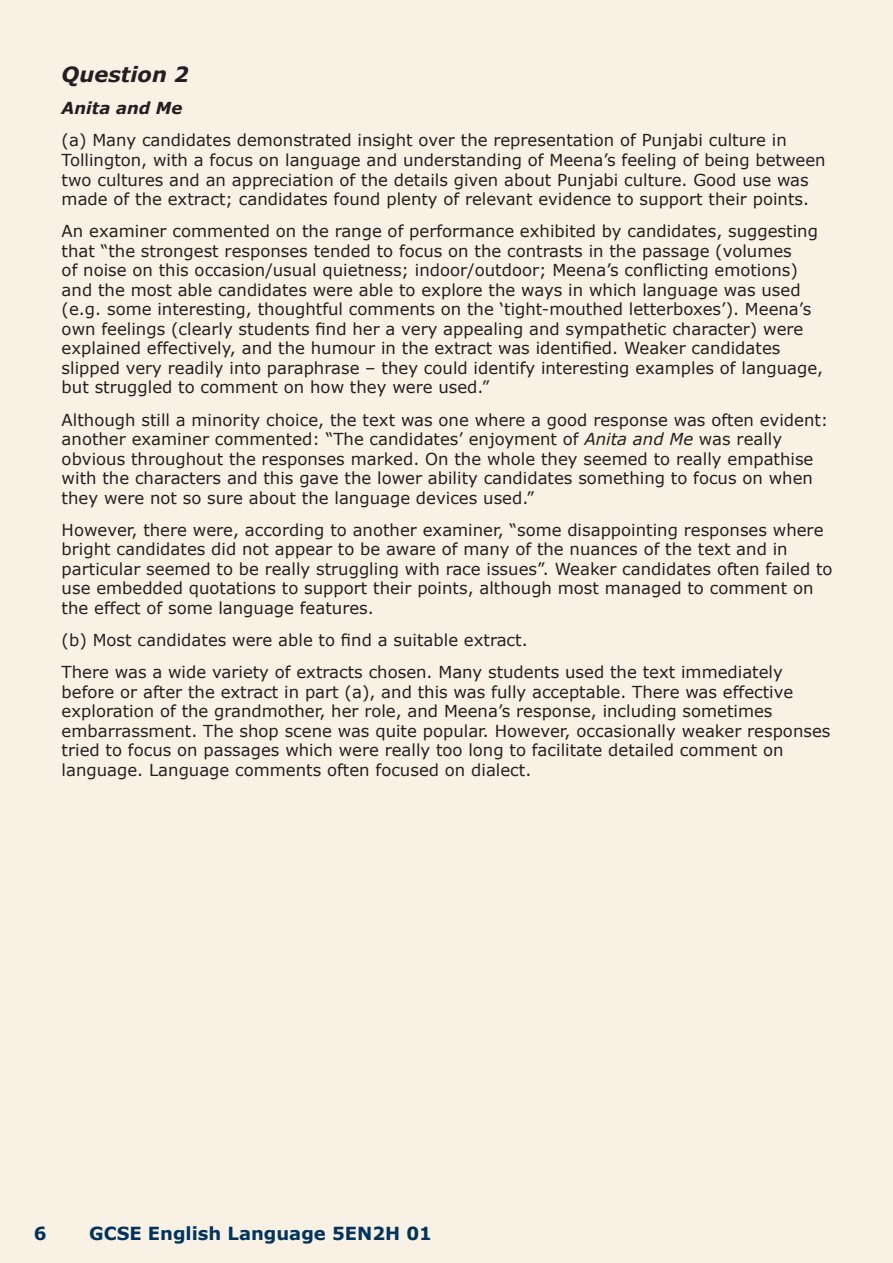
<style>
.page{position:relative;width:893px;height:1263px;background:#f9f2e4}
.page>*{position:absolute;margin:0;border:0;box-sizing:border-box;transform-origin:0 0}
.t1{font:italic 700 21px "Verdana";color:#231f20}
.t2{font:700 18px "Verdana";color:#00345e}
.t3{font:16.5px/19.5px "Verdana";color:#231f20}
.t4{font:italic 700 16.5px "Verdana";color:#231f20}
.s1{font-style:italic}
</style>
<div class="page">
<p class="t1" style="left:62px;top:61px;width:129px">Question 2</p>
<p class="t4" style="left:62px;top:98px;width:122px">Anita and Me</p>
<p class="t3" style="left:62px;top:130px;width:766px">(a) Many candidates demonstrated insight over the representation of Punjabi culture in Tollington, with a focus on language and understanding of Meena’s feeling of being between two cultures and an appreciation of the details given about Punjabi culture. Good use was made of the extract; candidates found plenty of relevant evidence to support their points.</p>
<p class="t3" style="left:62px;top:221px;width:763px">An examiner commented on the range of performance exhibited by candidates, suggesting that “the strongest responses tended to focus on the contrasts in the passage (volumes<br>of noise on this occasion/usual quietness; indoor/outdoor; Meena’s conflicting emotions) and the most able candidates were able to explore the ways in which language was used (e.g. some interesting, thoughtful comments on the ‘tight-mouthed letterboxes’). Meena’s own feelings (clearly students find her a very appealing and sympathetic character) were explained effectively, and the humour in the extract was identified. Weaker candidates slipped very readily into paraphrase – they could identify interesting examples of language, but struggled to comment on how they were used.”</p>
<p class="t3" style="left:62px;top:409px;width:768px">Although still a minority choice, the text was one where a good response was often evident: another examiner commented: “The candidates’ enjoyment of <span class="s1">Anita and Me</span> was really obvious throughout the responses marked. On the whole they seemed to really empathise with the characters and this gave the lower ability candidates something to focus on when they were not so sure about the language devices used.”</p>
<p class="t3" style="left:62px;top:520px;width:772px">However, there were, according to another examiner, “some disappointing responses where bright candidates did not appear to be aware of many of the nuances of the text and in particular seemed to be really struggling with race issues”. Weaker candidates often failed to use embedded quotations to support their points, although most managed to comment on the effect of some language features.</p>
<p class="t3" style="left:62px;top:623px;width:723px;line-height:32.2px">(b) Most candidates were able to find a suitable extract.<br>There was a wide variety of extracts chosen. Many students used the text immediately</p>
<p class="t3" style="left:62px;top:682px;width:770px">before or after the extract in part (a), and this was fully acceptable. There was effective exploration of the grandmother, her role, and Meena’s response, including sometimes embarrassment. The shop scene was quite popular. However, occasionally weaker responses tried to focus on passages which were really too long to facilitate detailed comment on language. Language comments often focused on dialect.</p>
<p class="t2" style="left:34px;top:1222px;width:14px">6</p>
<p class="t2" style="left:89px;top:1222px;width:344px">GCSE English Language 5EN2H 01</p>
</div>
